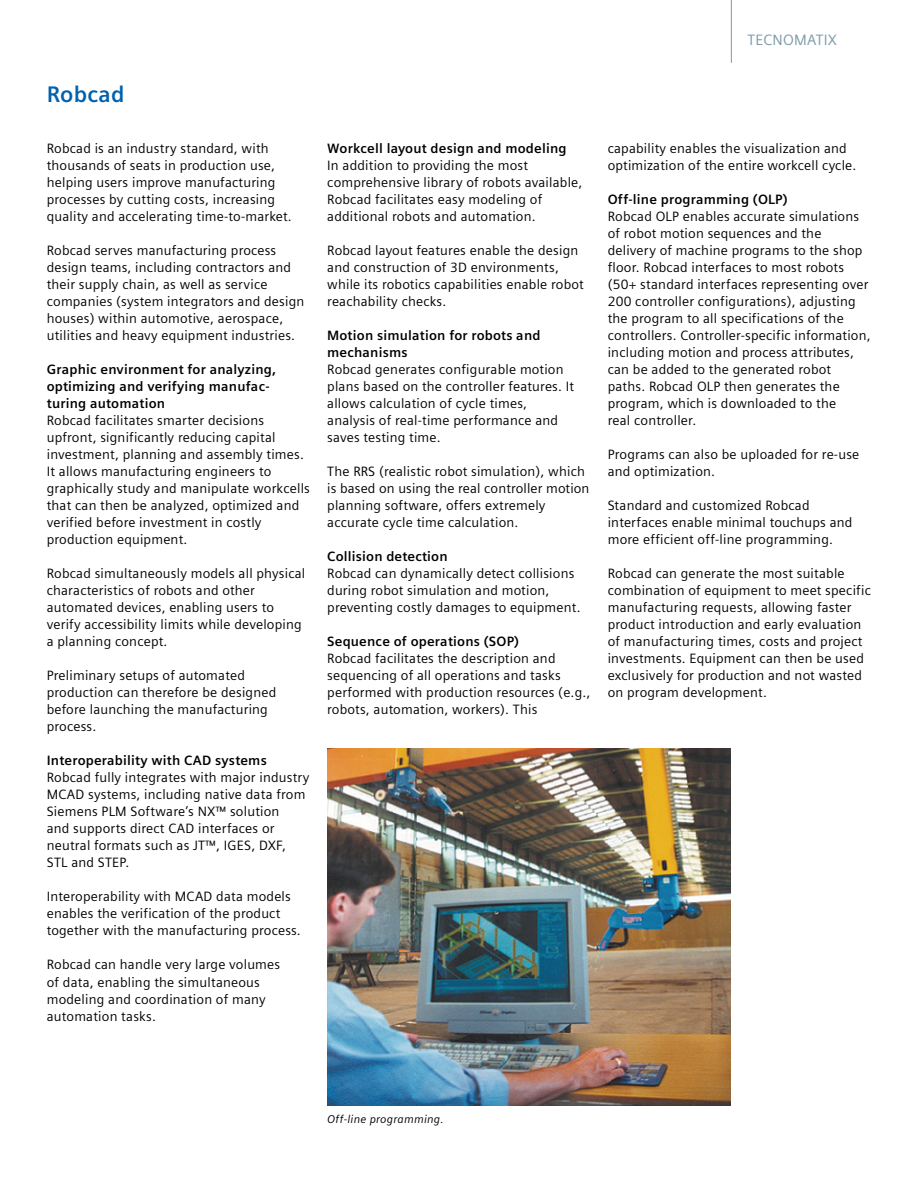
<style>
.page{position:relative;width:918px;height:1188px;background:#fff}
.page>*{position:absolute;margin:0;border:0;box-sizing:border-box;transform-origin:0 0}
.t1{font:700 22.5px "Siemens Sans";letter-spacing:.01em;color:#0061af}
.t2{font:15px "Siemens Sans";color:#7b9aa9}
.t3{font:13.5px/17px "Siemens Sans";letter-spacing:.015em;color:#000}
.t4{font:700 13.5px/17px "Siemens Sans";letter-spacing:.015em;color:#000}
.t5{font:italic 11.25px "Siemens Sans";letter-spacing:.02em;color:#000}
</style>
<div class="page">
<hr style="left:731px;top:0;width:1px;height:63px;background:#7b9aa9">
<img style="left:327px;top:748px;width:404px;height:358px">
<h1 class="t1" style="left:47px;top:81px;width:79px">Robcad</h1>
<p class="t3" style="left:47px;top:140px;width:247px">Robcad is an industry standard, with thousands of seats in production use, helping users improve manufacturing processes by cutting costs, increasing quality and accelerating time-to-market.</p>
<p class="t3" style="left:47px;top:242px;width:259px">Robcad serves manufacturing process design teams, including contractors and their supply chain, as well as service companies (system integrators and design houses) within automotive, aerospace, utilities and heavy equipment industries.</p>
<p class="t4" style="left:47px;top:361px;width:231px">Graphic environment for analyzing, optimizing and verifying manufac&shy;turing automation</p>
<p class="t3" style="left:47px;top:412px;width:265px">Robcad facilitates smarter decisions upfront, significantly reducing capital investment, planning and assembly times.<br>It allows manufacturing engineers to graphically study and manipulate workcells that can then be analyzed, optimized and verified before investment in costly production equipment.</p>
<p class="t3" style="left:47px;top:565px;width:260px">Robcad simultaneously models all physical characteristics of robots and other automated devices, enabling users to verify accessibility limits while developing a planning concept.</p>
<p class="t3" style="left:47px;top:667px;width:231px">Preliminary setups of automated production can therefore be designed before launching the manufacturing process.</p>
<p class="t4" style="left:47px;top:752px;width:222px">Interoperability with CAD systems</p>
<p class="t3" style="left:47px;top:769px;width:264px">Robcad fully integrates with major industry MCAD systems, including native data from Siemens PLM Software’s NX™ solution<br>and supports direct CAD interfaces or neutral formats such as JT™, IGES, DXF, STL and STEP.</p>
<p class="t3" style="left:47px;top:888px;width:256px">Interoperability with MCAD data models enables the verification of the product together with the manufacturing process.</p>
<p class="t3" style="left:47px;top:956px;width:235px">Robcad can handle very large volumes of data, enabling the simultaneous modeling and coordination of many automation tasks.</p>
<p class="t4" style="left:327px;top:140px;width:241px">Workcell layout design and modeling</p>
<p class="t3" style="left:327px;top:157px;width:257px">In addition to providing the most comprehensive library of robots available, Robcad facilitates easy modeling of additional robots and automation.</p>
<p class="t3" style="left:327px;top:242px;width:258px">Robcad layout features enable the design and construction of 3D environments, while its robotics capabilities enable robot reachability checks.</p>
<p class="t4" style="left:327px;top:327px;width:215px">Motion simulation for robots and mechanisms</p>
<p class="t3" style="left:327px;top:361px;width:248px">Robcad generates configurable motion plans based on the controller features. It allows calculation of cycle times, analysis of real-time performance and saves testing time.</p>
<p class="t3" style="left:327px;top:463px;width:264px">The RRS (realistic robot simulation), which is based on using the real controller motion planning software, offers extremely accurate cycle time calculation.</p>
<p class="t4" style="left:327px;top:548px;width:122px">Collision detection</p>
<p class="t3" style="left:327px;top:565px;width:255px">Robcad can dynamically detect collisions during robot simulation and motion, preventing costly damages to equipment.</p>
<p class="t4" style="left:327px;top:633px;width:193px">Sequence of operations (SOP)</p>
<p class="t3" style="left:327px;top:650px;width:265px">Robcad facilitates the description and sequencing of all operations and tasks performed with production resources (e.g., robots, automation, workers). This</p>
<p class="t2" style="left:748px;top:32px;width:46px">Tecnomati</p>
<p class="t2" style="left:828px;top:32px;width:11px">x</p>
<p class="t3" style="left:608px;top:140px;width:250px">capability enables the visualization and optimization of the entire workcell cycle.</p>
<p class="t4" style="left:608px;top:191px;width:182px">Off-line programming (OLP)</p>
<p class="t3" style="left:608px;top:208px;width:264px">Robcad OLP enables accurate simulations of robot motion sequences and the delivery of machine programs to the shop floor. Robcad interfaces to most robots (50+ standard interfaces representing over 200 controller configurations), adjusting the program to all specifications of the controllers. Controller-specific information, including motion and process attributes, can be added to the generated robot paths. Robcad OLP then generates the program, which is downloaded to the<br>real controller.</p>
<p class="t3" style="left:608px;top:446px;width:253px">Programs can also be uploaded for re-use and optimization.</p>
<p class="t3" style="left:608px;top:497px;width:246px">Standard and customized Robcad interfaces enable minimal touchups and more efficient off-line programming.</p>
<p class="t3" style="left:608px;top:565px;width:265px">Robcad can generate the most suitable combination of equipment to meet specific manufacturing requests, allowing faster product introduction and early evaluation of manufacturing times, costs and project investments. Equipment can then be used exclusively for production and not wasted on program development.</p>
<p class="t5" style="left:327px;top:1112px;width:118px">Off-line programming.</p>
</div>
